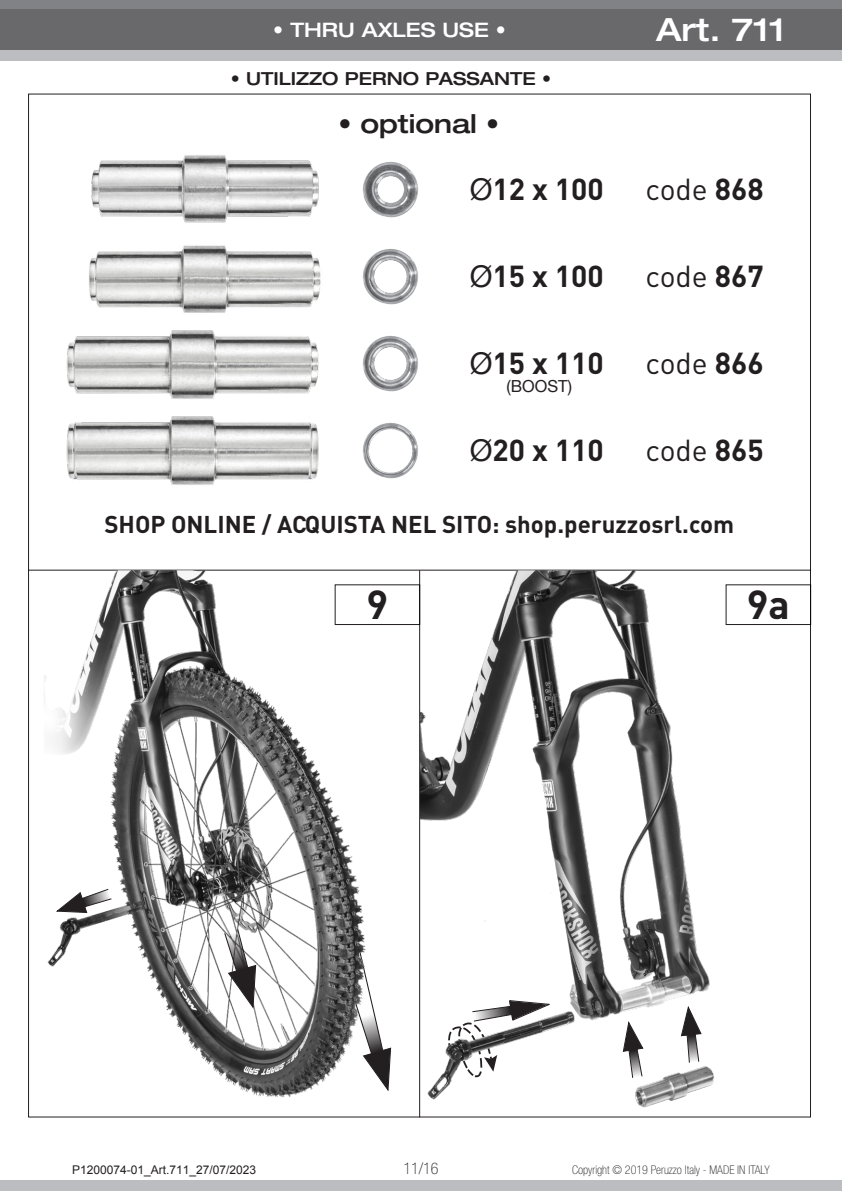
<style>
.page{position:relative;width:842px;height:1191px;background:#fff}
.page>*{position:absolute;margin:0;border:0;box-sizing:border-box;transform-origin:0 0}
.t1{font:700 40px "DIN";color:#231f20}
.t2{font:500 expanded 32px "Helvetica Neue";color:#fff}
.t3{font:700 30px "DIN";color:#231f20}
.t4{font:30px "DIN";color:#231f20}
.t5{font:500 expanded 26px "Helvetica Neue";color:#231f20}
.t6{font:700 24px "DIN";color:#231f20}
.t7{font:500 expanded 20px "Helvetica Neue";color:#fff}
.t8{font:500 expanded 18px "Helvetica Neue";color:#231f20}
.t9{font:16.6px "Helvetica Neue";color:#231f20}
.t10{font:100 condensed 16px "Helvetica Neue";color:#231f20}
.t11{font:100 condensed 12px "Helvetica Neue";color:#231f20}
.t12{font:12px "Arial";color:#231f20}
.s1{font-family:"Helvetica Neue";font-weight:400}
.s2{font-weight:700}
</style>
<div class="page">
<div style="left:0;top:1180px;width:842px;height:11px;background:#bcbdc0"></div>
<div style="left:0;top:0;width:842px;height:10px;background:#808285"></div>
<div style="left:0;top:50px;width:842px;height:10px;background:#bcbdc0"></div>
<div style="left:0;top:10px;width:842px;height:40px;background:#69696c"></div>
<div style="left:726px;top:584px;width:85px;height:41px;border:1px solid #231f20"></div>
<div style="left:335px;top:584px;width:85px;height:41px;border:1px solid #231f20"></div>
<hr style="left:28px;top:570px;width:783px;height:1px;background:#231f20">
<hr style="left:419px;top:570px;width:1px;height:547px;background:#231f20">
<img style="left:363px;top:162px;width:55px;height:56px">
<img style="left:363px;top:249px;width:55px;height:56px">
<img style="left:363px;top:336px;width:55px;height:56px">
<img style="left:363px;top:423px;width:55px;height:56px">
<img style="left:91px;top:155px;width:228px;height:68px">
<img style="left:89px;top:245px;width:232px;height:68px">
<img style="left:66px;top:330px;width:253px;height:69px">
<img style="left:66px;top:416px;width:253px;height:69px">
<img style="left:44px;top:570px;width:352px;height:528px">
<img style="left:420px;top:570px;width:295px;height:538px">
<svg style="left:680px;top:1005px;width:22px;height:58px"></svg>
<svg style="left:622px;top:1020px;width:22px;height:58px"></svg>
<svg style="left:446px;top:999px;width:106px;height:80px"></svg>
<svg style="left:55px;top:888px;width:57px;height:25px"></svg>
<svg style="left:223px;top:928px;width:34px;height:82px"></svg>
<p class="t7" style="left:273px;top:18px;width:234px">• THRU AXLES USE •</p>
<p class="t8" style="left:231px;top:68px;width:322px">• UTILIZZO PERNO PASSANTE •</p>
<p class="t5" style="left:338px;top:108px;width:162px">• optional •</p>
<h2 class="t2" style="left:656px;top:10px;width:131px">Art. 711</h2>
<p class="t3" style="left:470px;top:169px;width:135px"><span class="s1">Ø</span>12 x 100</p>
<p class="t4" style="left:645px;top:170px;width:120px">code <span class="s2">868</span></p>
<p class="t3" style="left:470px;top:256px;width:135px"><span class="s1">Ø</span>15 x 100</p>
<p class="t4" style="left:645px;top:257px;width:120px">code <span class="s2">867</span></p>
<p class="t3" style="left:470px;top:343px;width:135px"><span class="s1">Ø</span>15 x 110</p>
<p class="t4" style="left:645px;top:344px;width:120px">code <span class="s2">866</span></p>
<p class="t9" style="left:507px;top:374px;width:67px">(BOOST)</p>
<p class="t3" style="left:470px;top:430px;width:135px"><span class="s1">Ø</span>20 x 110</p>
<p class="t4" style="left:645px;top:431px;width:120px">code <span class="s2">865</span></p>
<p class="t6" style="left:104px;top:508px;width:631px">SHOP ONLINE / ACQUISTA NEL SITO: shop.peruzzosrl.com</p>
<p class="t1" style="left:367px;top:578px;width:23px">9</p>
<p class="t1" style="left:747px;top:578px;width:45px">9a</p>
<p class="t12" style="left:72px;top:1162px;width:186px">P1200074-01_Art.711_27/07/2023</p>
<p class="t10" style="left:403px;top:1159px;width:37px">11/16</p>
<p class="t11" style="left:572px;top:1163px;width:199px">Copyright © 2019 Peruzzo Italy - MADE IN ITALY</p>
</div>
